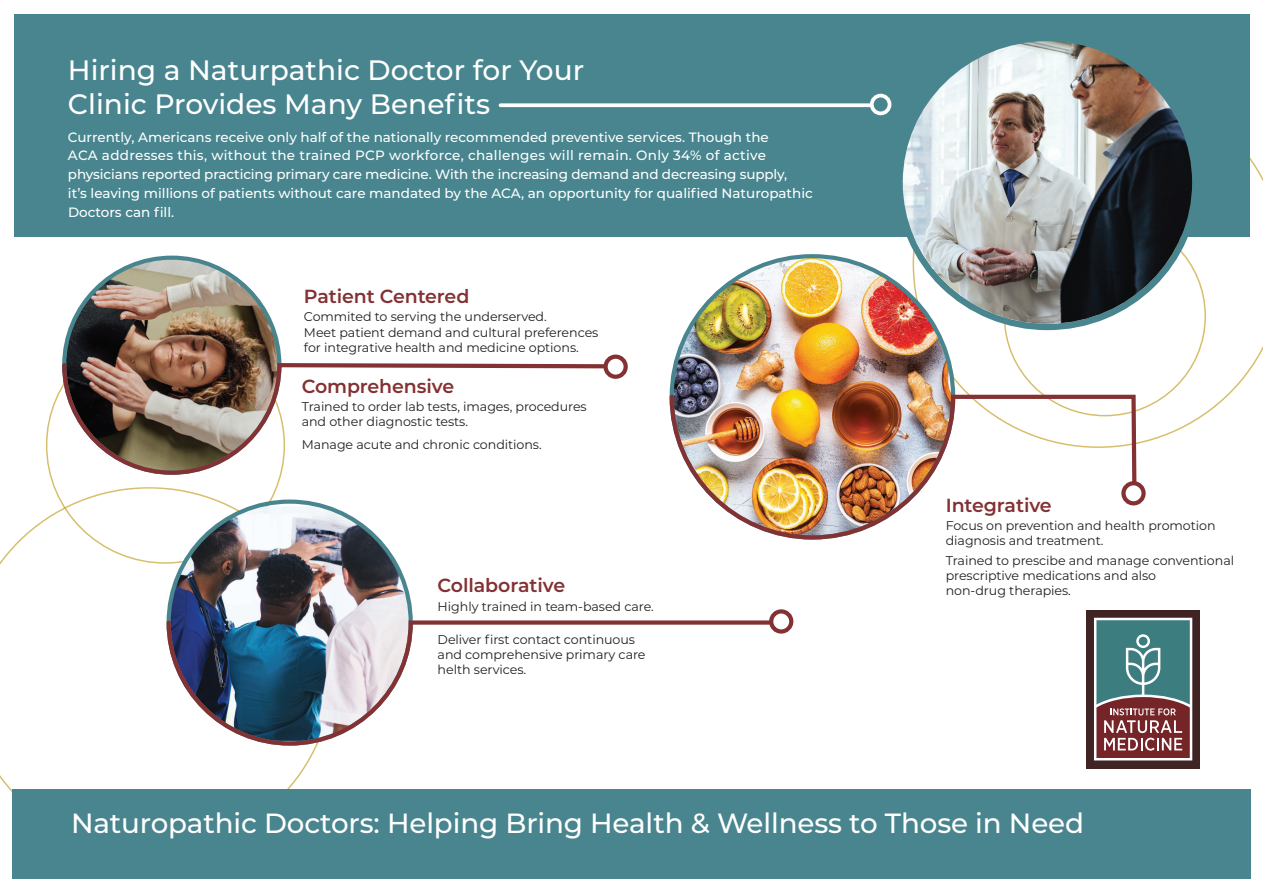
<style>
.page{position:relative;width:1263px;height:891px;background:#fff}
.page>*{position:absolute;margin:0;border:0;box-sizing:border-box;transform-origin:0 0}
.t1{font:500 28.05px/33.7px "Montserrat";color:#fff}
.t2{font:500 27.75px "Montserrat";letter-spacing:-.005em;color:#fff}
.t3{font:600 18.98px "Montserrat";letter-spacing:-.005em;color:#833133}
.t4{font:500 13.5px/18.8px "Montserrat";color:#fff}
.t5{font:12.67px/14.8px "Montserrat";letter-spacing:-.005em;color:#231f20}
</style>
<div class="page">
<svg style="left:937px;top:80px;width:325px;height:364px"></svg>
<svg style="left:0;top:487px;width:329px;height:366px"></svg>
<div style="left:14px;top:15px;width:1235px;height:222px;background:#48858e"></div>
<div style="left:13px;top:789px;width:1237px;height:90px;background:#48858e"></div>
<div style="left:1086px;top:610px;width:113px;height:158px;background:#3f2423"></div>
<svg style="left:1094px;top:618px;width:98px;height:142px;background:#757b7d"></svg>
<svg style="left:896px;top:167px;width:302px;height:163px"></svg>
<img style="left:902px;top:41px;width:289px;height:283px">
<img style="left:65px;top:258px;width:214px;height:103px">
<svg style="left:60px;top:361px;width:552px;height:116px"></svg>
<img style="left:671px;top:256px;width:282px;height:281px;border-radius:141px">
<img style="left:669px;top:393px;width:469px;height:147px">
<img style="left:169px;top:506px;width:241px;height:112px">
<svg style="left:164px;top:618px;width:606px;height:130px"></svg>
<svg style="left:605px;top:357px;width:20px;height:20px"></svg>
<div style="left:603px;top:355px;width:24px;height:24px;border:4px solid #833133;border-radius:50%"></div>
<div style="left:1123px;top:483px;width:20px;height:20px;background:#fff;border-radius:50%"></div>
<div style="left:1121px;top:481px;width:24px;height:24px;border:4px solid #833133;border-radius:50%"></div>
<svg style="left:771px;top:611px;width:20px;height:21px"></svg>
<div style="left:769px;top:609px;width:24px;height:25px;border:4px solid #833133;border-radius:50%"></div>
<svg style="left:500px;top:103px;width:369px;height:4px"></svg>
<div style="left:869px;top:94px;width:22px;height:21px;border:4px solid #fff;border-radius:50%"></div>
<h1 class="t1" style="left:68px;top:52px;width:517px">Hiring a Naturpathic Doctor for Your<br>Clinic Provides Many Benefits</h1>
<p class="t4" style="left:68px;top:127px;width:746px">Currently, Americans receive only half of the nationally recommended preventive services. Though the<br>ACA addresses this, without the trained PCP workforce, challenges will remain. Only 34% of active physicians reported practicing primary care medicine. With the increasing demand and decreasing supply,<br>it’s leaving millions of patients without care mandated by the ACA, an opportunity for qualified Naturopathic Doctors can fill.</p>
<h3 class="t3" style="left:304px;top:283px;width:167px">Patient Centered</h3>
<p class="t5" style="left:304px;top:309px;width:296px;line-height:15.1px">Commited to serving the underserved.<br>Meet patient demand and cultural preferences for integrative health and medicine options.</p>
<h3 class="t3" style="left:302px;top:372px;width:154px">Comprehensive</h3>
<p class="t5" style="left:302px;top:398px;width:286px;line-height:15.1px">Trained to order lab tests, images, procedures and other diagnostic tests.</p>
<p class="t5" style="left:302px;top:436px;width:241px">Manage acute and chronic conditions.</p>
<h3 class="t3" style="left:437px;top:572px;width:129px">Collaborative</h3>
<p class="t5" style="left:437px;top:599px;width:218px">Highly trained in team-based care.</p>
<p class="t5" style="left:437px;top:632px;width:209px">Deliver first contact continuous and comprehensive primary care helth services.</p>
<h3 class="t3" style="left:945px;top:492px;width:107px">Integrative</h3>
<p class="t5" style="left:945px;top:518px;width:271px">Focus on prevention and health promotion diagnosis and treatment.</p>
<p class="t5" style="left:945px;top:553px;width:290px">Trained to prescibe and manage conventional prescriptive medications and also<br>non-drug therapies.</p>
<h2 class="t2" style="left:71px;top:803px;width:1014px">Naturopathic Doctors: Helping Bring Health &amp; Wellness to Those in Need</h2>
</div>
